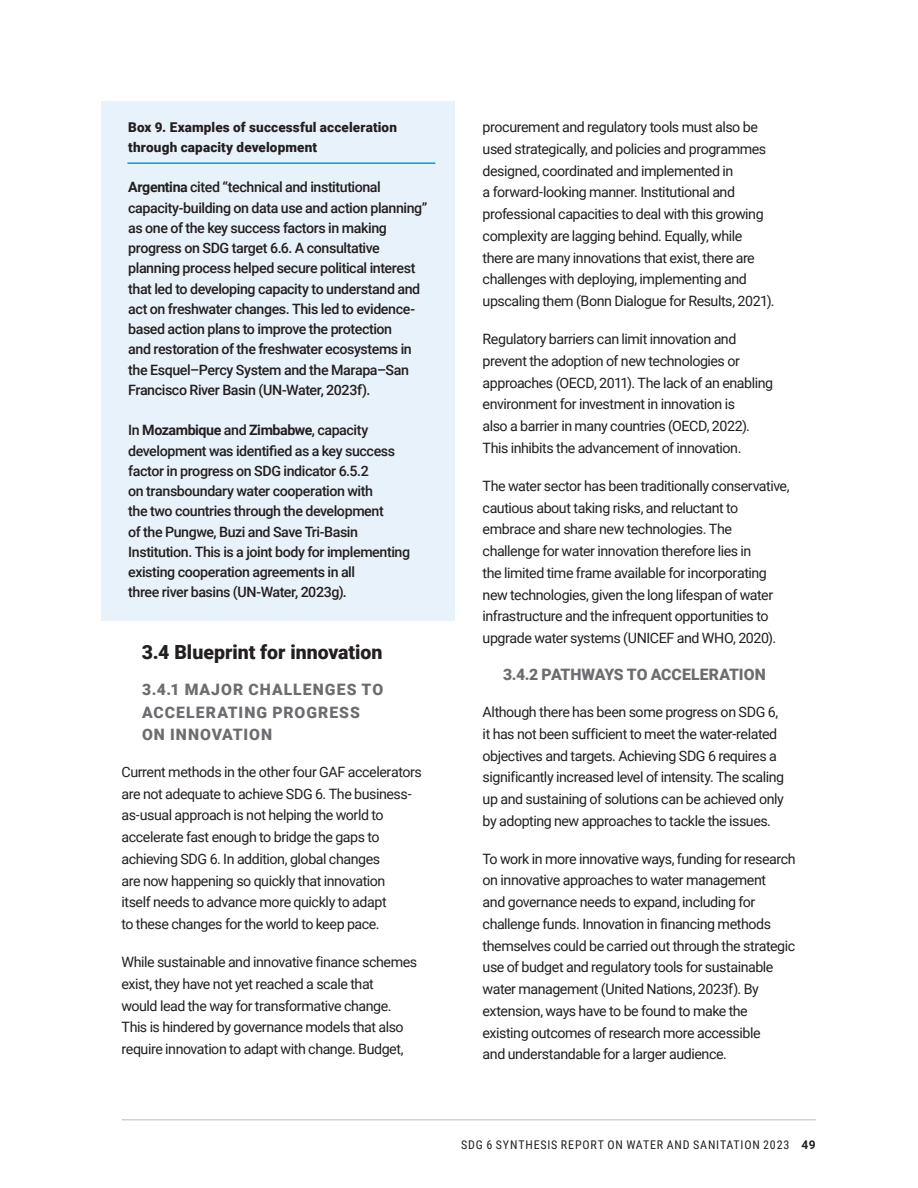
<style>
.page{position:relative;width:918px;height:1188px;background:#fff}
.page>*{position:absolute;margin:0;border:0;box-sizing:border-box;transform-origin:0 0}
.t1{font:900 19.5px "Roboto";color:#231f20}
.H3_under_H2{font:900 15.75px/22.5px "Roboto";letter-spacing:.06em;color:#6c6d70}
.H3_under_H2-2{font:900 15.75px "Roboto";color:#6c6d70}
.TX_ragged_column{font:14.25px/21.8px "Roboto";letter-spacing:-.03em;color:#231f20}
.BOX_group_style_shaded_last_in_group{font:500 14.25px/20.2px "Roboto";letter-spacing:-.03em;color:#231f20}
.BOX_group_style_shaded_last_in_group-2{font:900 13.5px/20.2px "Roboto";letter-spacing:.01em;color:#231f20}
.t2{font:12px "Roboto Condensed";letter-spacing:.07em;color:#231f20}
.s1{font-weight:700}
.s2{font-family:"Roboto";font-weight:700}
</style>
<div class="page">
<hr style="left:122px;top:1119px;width:694px;height:1px;background:#d1d2d4">
<div style="left:101px;top:101px;width:354px;height:520px;background:#e8f2fa"></div>
<hr style="left:127px;top:162px;width:308px;height:2px;background:#069edb">
<p class="BOX_group_style_shaded_last_in_group-2" style="left:128px;top:116px;width:270px">Box 9. Examples of successful acceleration through capacity development</p>
<p class="BOX_group_style_shaded_last_in_group" style="left:128px;top:177px;width:301px"><span class="s1">Argentina</span> cited “technical and institutional capacity-building on data use and action planning” as one of the key success factors in making progress on SDG target 6.6. A consultative planning process helped secure political interest that led to developing capacity to understand and act on freshwater changes. This led to evidence&shy;based action plans to improve the protection<br>and restoration of the freshwater ecosystems in the Esquel–Percy System and the Marapa–San Francisco River Basin (UN-Water, 2023f).</p>
<p class="BOX_group_style_shaded_last_in_group" style="left:128px;top:420px;width:283px">In <span class="s1">Mozambique</span> and <span class="s1">Zimbabwe</span>, capacity development was identified as a key success factor in progress on SDG indicator 6.5.2<br>on transboundary water cooperation with<br>the two countries through the development<br>of the Pungwe, Buzi and Save Tri-Basin Institution. This is a joint body for implementing existing cooperation agreements in all<br>three river basins (UN-Water, 2023g).</p>
<h2 class="t1" style="left:142px;top:639px;width:242px">3.4 Blueprint for innovation</h2>
<p class="H3_under_H2" style="left:142px;top:678px;width:243px">3.4.1 MAJOR CHALLENGES TO<br>ACCELERATING PROGRESS<br>ON INNOVATION</p>
<p class="TX_ragged_column" style="left:122px;top:760px;width:302px">Current methods in the other four GAF accelerators are not adequate to achieve SDG 6. The business&shy;as-usual approach is not helping the world to accelerate fast enough to bridge the gaps to achieving SDG 6. In addition, global changes<br>are now happening so quickly that innovation<br>itself needs to advance more quickly to adapt<br>to these changes for the world to keep pace.</p>
<p class="TX_ragged_column" style="left:122px;top:951px;width:297px">While sustainable and innovative finance schemes exist, they have not yet reached a scale that<br>would lead the way for transformative change.<br>This is hindered by governance models that also require innovation to adapt with change. Budget,</p>
<p class="TX_ragged_column" style="left:483px;top:116px;width:294px">procurement and regulatory tools must also be used strategically, and policies and programmes designed, coordinated and implemented in<br>a forward-looking manner. Institutional and professional capacities to deal with this growing complexity are lagging behind. Equally, while there are many innovations that exist, there are challenges with deploying, implementing and upscaling them (Bonn Dialogue for Results, 2021).</p>
<p class="TX_ragged_column" style="left:483px;top:328px;width:292px">Regulatory barriers can limit innovation and prevent the adoption of new technologies or approaches (OECD, 2011). The lack of an enabling environment for investment in innovation is<br>also a barrier in many countries (OECD, 2022).<br>This inhibits the advancement of innovation.</p>
<p class="TX_ragged_column" style="left:483px;top:474px;width:308px">The water sector has been traditionally conservative, cautious about taking risks, and reluctant to embrace and share new technologies. The challenge for water innovation therefore lies in<br>the limited time frame available for incorporating new technologies, given the long lifespan of water infrastructure and the infrequent opportunities to upgrade water systems (UNICEF and WHO, 2020).</p>
<p class="H3_under_H2-2" style="left:503px;top:664px;width:264px">3.4.2 PATHWAYS TO ACCELERATION</p>
<p class="TX_ragged_column" style="left:483px;top:701px;width:303px">Although there has been some progress on SDG 6, it has not been sufficient to meet the water-related objectives and targets. Achieving SDG 6 requires a significantly increased level of intensity. The scaling up and sustaining of solutions can be achieved only by adopting new approaches to tackle the issues.</p>
<p class="TX_ragged_column" style="left:483px;top:847px;width:315px">To work in more innovative ways, funding for research on innovative approaches to water management<br>and governance needs to expand, including for challenge funds. Innovation in financing methods themselves could be carried out through the strategic use of budget and regulatory tools for sustainable water management (United Nations, 2023f). By extension, ways have to be found to make the existing outcomes of research more accessible<br>and understandable for a larger audience.</p>
<p class="t2" style="left:461px;top:1136px;width:356px">SDG 6 SYNTHESIS REPORT ON WATER AND SANITATION 2023 <span class="s2">49</span></p>
</div>
